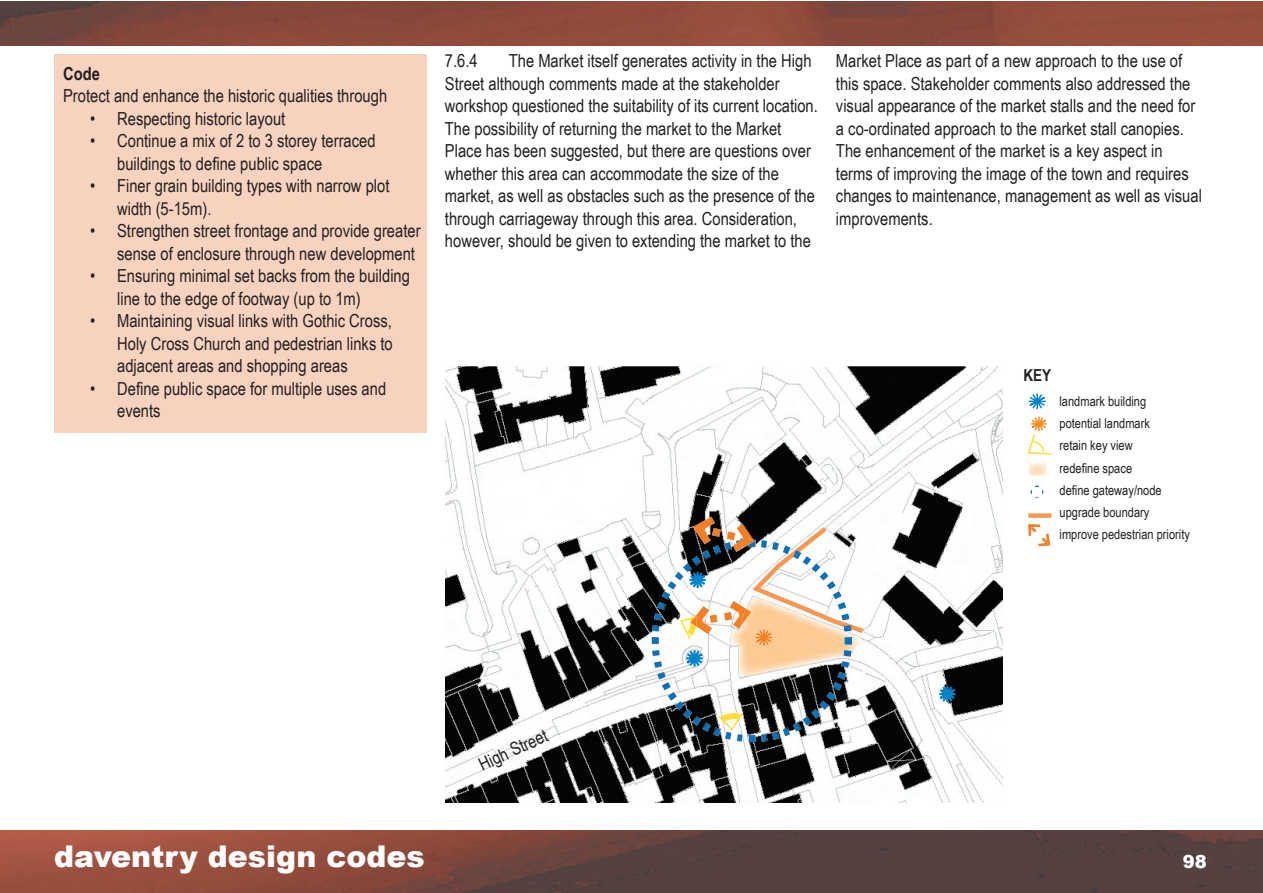
<style>
.page{position:relative;width:1263px;height:893px;background:#fff}
.page>*{position:absolute;margin:0;border:0;box-sizing:border-box;transform-origin:0 0}
.t1{font:900 30px "Arial";color:#fff}
.t2{font:18px/22.5px "Arial Narrow";color:#231f20}
.t3{font:700 18px "Arial Narrow";color:#231f20}
.t4{font:900 18px "Arial";color:#fff}
.t5{font:700 16.5px "Arial Narrow";color:#231f20}
.t6{font:13.5px/22.2px "Arial Narrow";color:#231f20}
</style>
<div class="page">
<img style="left:0;top:830px;width:1263px;height:63px">
<img style="left:0;top:1px;width:1263px;height:44px">
<div style="left:54px;top:54px;width:373px;height:378px;background:#f7d2bf"></div>
<img style="left:445px;top:366px;width:558px;height:437px">
<img style="left:731px;top:632px;width:130px;height:47px">
<svg style="left:938px;top:685px;width:19px;height:19px"></svg>
<img style="left:761px;top:661px;width:89px;height:81px">
<img style="left:652px;top:540px;width:84px;height:92px">
<img style="left:652px;top:637px;width:104px;height:105px">
<img style="left:715px;top:528px;width:18px;height:12px">
<img style="left:693px;top:516px;width:22px;height:28px">
<img style="left:733px;top:524px;width:20px;height:28px">
<svg style="left:736px;top:527px;width:128px;height:130px"></svg>
<img style="left:712px;top:612px;width:18px;height:11px">
<img style="left:695px;top:606px;width:17px;height:28px">
<svg style="left:680px;top:616px;width:19px;height:23px"></svg>
<img style="left:730px;top:601px;width:16px;height:28px">
<img style="left:740px;top:609px;width:11px;height:18px">
<svg style="left:1028px;top:393px;width:18px;height:17px"></svg>
<svg style="left:1027px;top:416px;width:25px;height:39px"></svg>
<img style="left:1028px;top:463px;width:19px;height:13px">
<div style="left:1028px;top:513px;width:23px;height:5px;background:#f79752"></div>
<svg style="left:1030px;top:486px;width:13px;height:12px"></svg>
<svg style="left:1028px;top:524px;width:22px;height:22px"></svg>
<p class="t3" style="left:63px;top:60px;width:38px">Code</p>
<p class="t2" style="left:63px;top:84px;width:326px">Protect and enhance the historic qualities through</p>
<p class="t2" style="left:90px;top:107px;width:197px">• Respecting historic layout</p>
<p class="t2" style="left:117px;top:129px;width:260px;text-indent:-27px">• Continue a mix of 2 to 3 storey terraced buildings to define public space</p>
<p class="t2" style="left:117px;top:174px;width:274px;text-indent:-27px">• Finer grain building types with narrow plot width (5-15m).</p>
<p class="t2" style="left:117px;top:219px;width:305px;text-indent:-27px">• Strengthen street frontage and provide greater sense of enclosure through new development</p>
<p class="t2" style="left:117px;top:264px;width:294px;text-indent:-27px">• Ensuring minimal set backs from the building line to the edge of footway (up to 1m)</p>
<p class="t2" style="left:117px;top:309px;width:277px;text-align:justify;text-indent:-27px">• Maintaining visual links with Gothic Cross, Holy Cross Church and pedestrian links to adjacent areas and shopping areas</p>
<p class="t2" style="left:117px;top:377px;width:271px;text-indent:-27px">• Define public space for multiple uses and events</p>
<p class="t2" style="left:445px;top:49px;width:374px;text-indent:64px">The Market itself generates activity in the High Street although comments made at the stakeholder workshop questioned the suitability of its current location.<br>The possibility of returning the market to the Market Place has been suggested, but there are questions over whether this area can accommodate the size of the market, as well as obstacles such as the presence of the through carriageway through this area. Consideration, however, should be given to extending the market to the</p>
<p class="t2" style="left:445px;top:49px;width:34px">7.6.4</p>
<p class="t2" style="left:836px;top:49px;width:367px">Market Place as part of a new approach to the use of this space. Stakeholder comments also addressed the visual appearance of the market stalls and the need for a co-ordinated approach to the market stall canopies.<br>The enhancement of the market is a key aspect in terms of improving the image of the town and requires changes to maintenance, management as well as visual improvements.</p>
<p class="t5" style="left:1023px;top:363px;width:29px">KEY</p>
<p class="t6" style="left:1059px;top:390px;width:132px">landmark building potential landmark<br>retain key view<br>redefine space<br>define gateway/node upgrade boundary improve pedestrian priority</p>
<p class="t2" style="left:475px;top:754px;width:75px;rotate:-25deg">High Street</p>
<h1 class="t1" style="left:54px;top:834px;width:372px">daventry design codes</h1>
<p class="t4" style="left:1183px;top:848px;width:26px">98</p>
</div>
